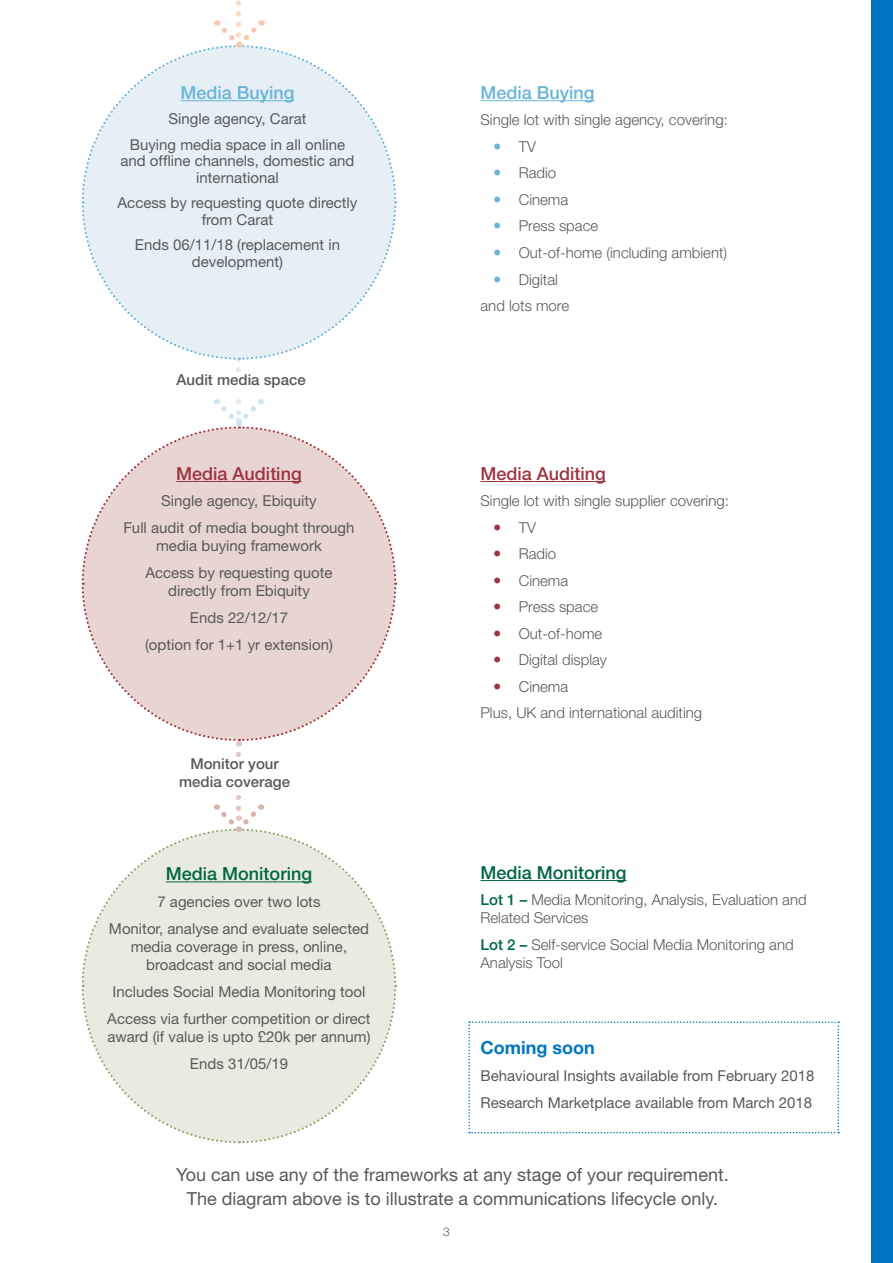
<style>
.page{position:relative;width:893px;height:1263px;background:#fff}
.page>*{position:absolute;margin:0;border:0;box-sizing:border-box;transform-origin:0 0}
.t1{font:18px/24px "Helvetica Neue LT";color:#58595b;text-align:center}
.t2{font:500 18px "Helvetica Neue";color:#006740}
.t3{font:500 18px "Helvetica Neue";color:#9e3440}
.t4{font:500 18px "Helvetica Neue";color:#69b4d8}
.t5{font:700 18px "Helvetica Neue";color:#0076c0}
.t6{font:15px/27px "Helvetica Neue LT";color:#58595b;text-align:center}
.t7{font:300 15px/18px "Helvetica Neue";color:#58595b}
.t8{font:500 15px/18px "Helvetica Neue LT";color:#58595b;text-align:center}
.t9{font:300 12px "Helvetica Neue LT";color:#58595b}
.s1{font-weight:500;color:#006740}
</style>
<div class="page">
<svg style="left:468px;top:1021px;width:371px;height:112px"></svg>
<hr style="left:480px;top:481px;width:126px;height:1px;background:#9e3440">
<hr style="left:480px;top:880px;width:147px;height:1px;background:#006740">
<svg style="left:81px;top:754px;width:316px;height:390px"></svg>
<div style="left:161px;top:757px;width:147px;height:37px;background:#fff"></div>
<div style="left:872px;top:0;width:21px;height:1263px;background:#0076c0"></div>
<hr style="left:480px;top:100px;width:115px;height:1px;background:#69b4d8">
<svg style="left:81px;top:0;width:316px;height:746px"></svg>
<p class="t4" style="left:180px;top:82px;width:116px">Media Buying</p>
<p class="t6" style="left:130px;top:106px;width:217px;line-height:25.5px">Single agency, Carat<br>Buying media space in all online</p>
<p class="t6" style="left:121px;top:152px;width:235px;line-height:16.5px">and offline channels, domestic and international</p>
<p class="t6" style="left:118px;top:194px;width:241px;line-height:16.5px">Access by requesting quote directly from Carat</p>
<p class="t6" style="left:135px;top:236px;width:207px;line-height:16.5px">Ends 06/11/18 (replacement in development)</p>
<p class="t8" style="left:177px;top:370px;width:131px">Audit media space</p>
<p class="t3" style="left:176px;top:462px;width:127px">Media Auditing</p>
<p class="t6" style="left:123px;top:487px;width:233px">Single agency, Ebiquity<br>Full audit of media bought through</p>
<p class="t6" style="left:145px;top:532px;width:188px">media buying framework<br>Access by requesting quote</p>
<p class="t6" style="left:145px;top:577px;width:189px">directly from Ebiquity<br>Ends 22/12/17<br>(option for 1+1 yr extension)</p>
<p class="t8" style="left:179px;top:755px;width:112px">Monitor your media coverage</p>
<p class="t2" style="left:166px;top:863px;width:148px">Media Monitoring</p>
<p class="t6" style="left:109px;top:887px;width:262px">7 agencies over two lots<br>Monitor, analyse and evaluate selected</p>
<p class="t6" style="left:131px;top:937px;width:218px;line-height:18px">media coverage in press, online, broadcast and social media</p>
<p class="t6" style="left:107px;top:978px;width:265px">Includes Social Media Monitoring tool<br>Access via further competition or direct</p>
<p class="t6" style="left:107px;top:1023px;width:265px">award (if value is upto £20k per annum)<br>Ends 31/05/19</p>
<p class="t4" style="left:480px;top:82px;width:116px">Media Buying</p>
<p class="t7" style="left:480px;top:111px;width:249px">Single lot with single agency, covering:</p>
<p class="t7" style="left:519px;top:137px;width:19px">TV</p>
<p class="t7" style="left:519px;top:164px;width:39px">Radio</p>
<p class="t7" style="left:519px;top:190px;width:51px">Cinema</p>
<p class="t7" style="left:519px;top:217px;width:81px">Press space</p>
<p class="t7" style="left:519px;top:243px;width:210px">Out-of-home (including ambient)</p>
<p class="t7" style="left:519px;top:270px;width:41px">Digital</p>
<p class="t7" style="left:480px;top:296px;width:90px">and lots more</p>
<p class="t3" style="left:480px;top:462px;width:127px">Media Auditing</p>
<p class="t7" style="left:480px;top:491px;width:250px">Single lot with single supplier covering:</p>
<p class="t7" style="left:519px;top:518px;width:19px">TV</p>
<p class="t7" style="left:519px;top:544px;width:39px">Radio</p>
<p class="t7" style="left:519px;top:571px;width:51px">Cinema</p>
<p class="t7" style="left:519px;top:598px;width:81px">Press space</p>
<p class="t7" style="left:519px;top:624px;width:85px">Out-of-home</p>
<p class="t7" style="left:519px;top:651px;width:90px">Digital display</p>
<p class="t7" style="left:519px;top:677px;width:51px">Cinema</p>
<p class="t7" style="left:480px;top:704px;width:223px">Plus, UK and international auditing</p>
<p class="t2" style="left:480px;top:861px;width:148px">Media Monitoring</p>
<p class="t7" style="left:480px;top:890px;width:328px"><span class="s1">Lot 1 –</span> Media Monitoring, Analysis, Evaluation and<br>Related Services</p>
<p class="t7" style="left:480px;top:935px;width:315px"><span class="s1">Lot 2 –</span> Self-service Social Media Monitoring and<br>Analysis Tool</p>
<p class="t5" style="left:480px;top:1033px;width:116px">Coming soon</p>
<p class="t6" style="left:480px;top:1061px;width:335px;text-align:left">Behavioural Insights available from February 2018<br>Research Marketplace available from March 2018</p>
<p class="t1" style="left:176px;top:1163px;width:554px">You can use any of the frameworks at any stage of your requirement.<br>The diagram above is to illustrate a communications lifecycle only.</p>
<p class="t9" style="left:443px;top:1225px;width:8px">3</p>
</div>
